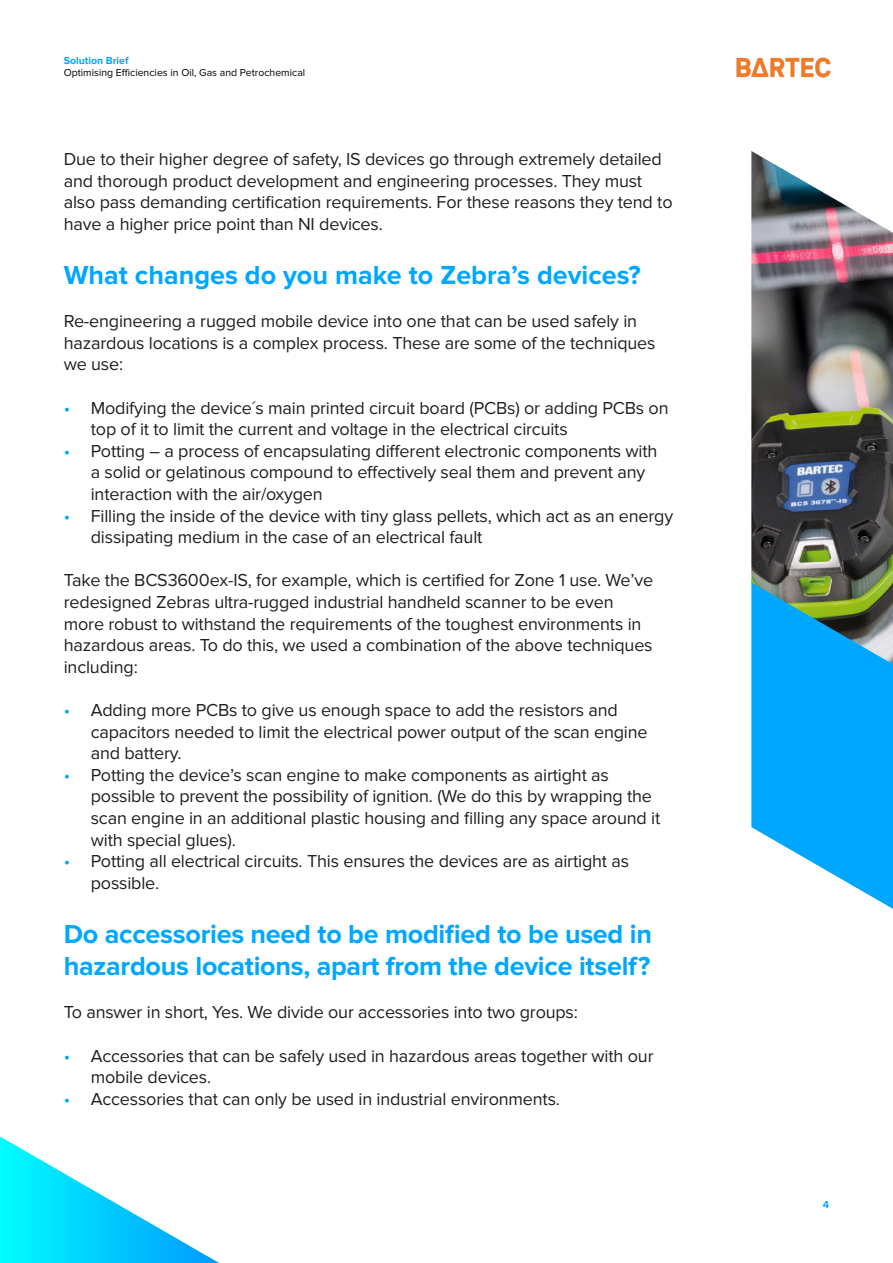
<style>
.page{position:relative;width:893px;height:1263px;background:#fff}
.page>*{position:absolute;margin:0;border:0;box-sizing:border-box;transform-origin:0 0}
.t1{font:700 27px/32.4px "Proxima Nova";letter-spacing:-.01em;color:#00a7ff}
.t2{font:18px/21.6px "Proxima Nova";letter-spacing:-.01em;color:#231f20}
.t3{font:10.5px "Proxima Nova";color:#000}
.t4{font:700 10.5px "Proxima Nova";color:#00a7ff}
.s1{color:#00a7ff}
</style>
<div class="page">
<img style="left:736px;top:57px;width:95px;height:21px">
<svg style="left:751px;top:664px;width:142px;height:245px;fill:#00a7ff"></svg>
<img style="left:751px;top:151px;width:142px;height:513px">
<svg style="left:0;top:1136px;width:219px;height:127px"></svg>
<p class="t4" style="left:64px;top:54px;width:66px">Solution Brief</p>
<p class="t3" style="left:64px;top:67px;width:243px">Optimising Efficiencies in Oil, Gas and Petrochemical</p>
<p class="t2" style="left:64px;top:149px;width:610px">Due to their higher degree of safety, IS devices go through extremely detailed and thorough product development and engineering processes. They must also pass demanding certification requirements. For these reasons they tend to have a higher price point than NI devices.</p>
<p class="t1" style="left:64px;top:259px;width:578px">What changes do you make to Zebra’s devices?</p>
<p class="t2" style="left:64px;top:311px;width:593px">Re-engineering a rugged mobile device into one that can be used safely in hazardous locations is a complex process. These are some of the techniques we use:</p>
<p class="t2" style="left:91px;top:397px;width:579px;text-indent:-27px"><span class="s1">•</span> Modifying the device´s main printed circuit board (PCBs) or adding PCBs on top of it to limit the current and voltage in the electrical circuits</p>
<p class="t2" style="left:91px;top:440px;width:568px;text-indent:-27px"><span class="s1">•</span> Potting – a process of encapsulating different electronic components with a solid or gelatinous compound to effectively seal them and prevent any interaction with the air/oxygen</p>
<p class="t2" style="left:91px;top:505px;width:584px;text-indent:-27px"><span class="s1">•</span> Filling the inside of the device with tiny glass pellets, which act as an energy dissipating medium in the case of an electrical fault</p>
<p class="t2" style="left:64px;top:570px;width:591px">Take the BCS3600ex-IS, for example, which is certified for Zone 1 use. We’ve redesigned Zebras ultra-rugged industrial handheld scanner to be even more robust to withstand the requirements of the toughest environments in hazardous areas. To do this, we used a combination of the above techniques including:</p>
<p class="t2" style="left:91px;top:699px;width:558px;text-indent:-27px"><span class="s1">•</span> Adding more PCBs to give us enough space to add the resistors and capacitors needed to limit the electrical power output of the scan engine and battery.</p>
<p class="t2" style="left:91px;top:764px;width:571px;text-indent:-27px"><span class="s1">•</span> Potting the device’s scan engine to make components as airtight as possible to prevent the possibility of ignition. (We do this by wrapping the scan engine in an additional plastic housing and filling any space around it with special glues).</p>
<p class="t2" style="left:91px;top:851px;width:540px;text-indent:-27px"><span class="s1">•</span> Potting all electrical circuits. This ensures the devices are as airtight as possible.</p>
<p class="t1" style="left:64px;top:918px;width:590px">Do accessories need to be modified to be used in hazardous locations, apart from the device itself?</p>
<p class="t2" style="left:64px;top:1002px;width:516px">To answer in short, Yes. We divide our accessories into two groups:</p>
<p class="t2" style="left:91px;top:1045px;width:564px;text-indent:-27px"><span class="s1">•</span> Accessories that can be safely used in hazardous areas together with our mobile devices.</p>
<p class="t2" style="left:64px;top:1088px;width:498px"><span class="s1">•</span> Accessories that can only be used in industrial environments.</p>
<p class="t4" style="left:823px;top:1198px;width:8px">4</p>
</div>
